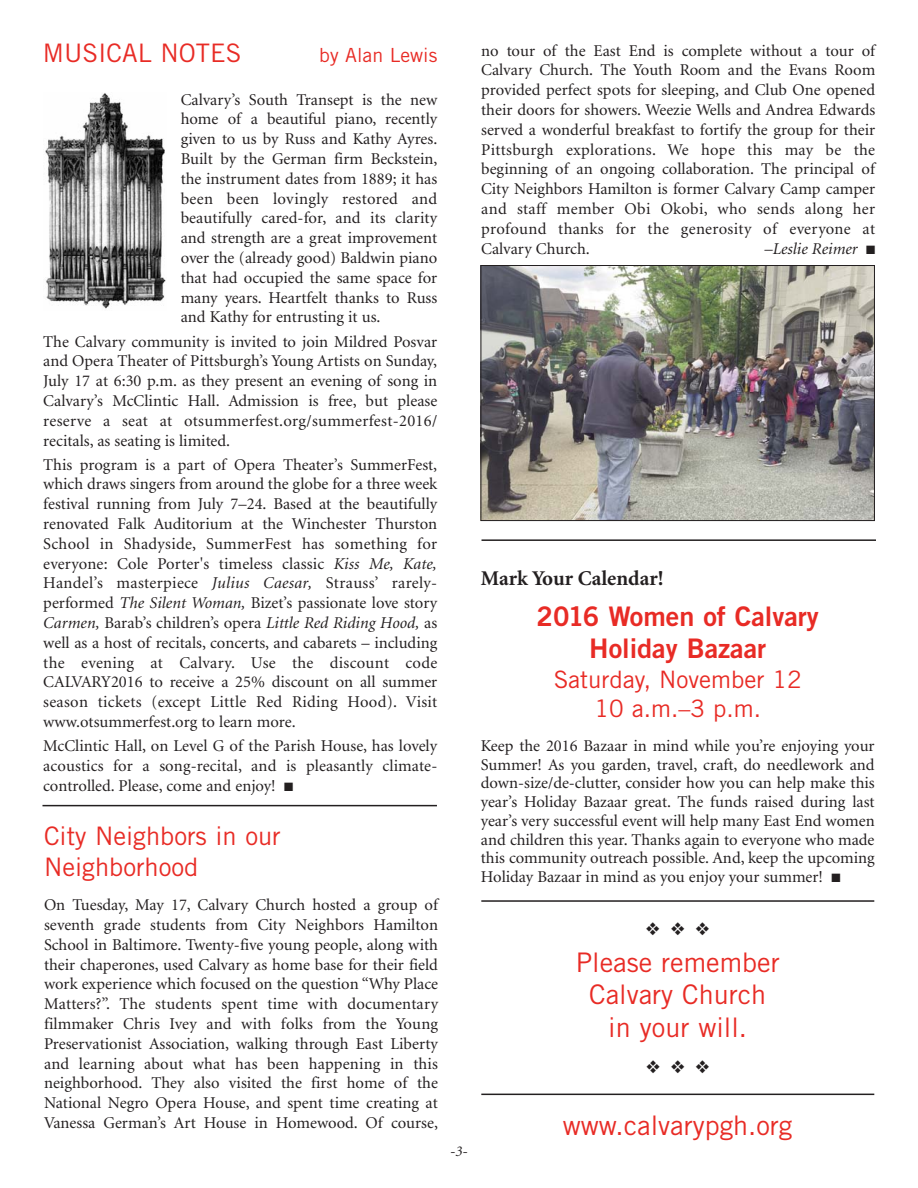
<style>
.page{position:relative;width:918px;height:1188px;background:#fff}
.page>*{position:absolute;margin:0;border:0;box-sizing:border-box;transform-origin:0 0}
.t1{font:27px/32.4px "Trade Gothic";color:#e82b25;text-align:center}
.t2{font:27px/32.4px "Trade Gothic Bold Two";color:#e82b25;text-align:center}
.t3{font:25.5px/30.6px "Trade Gothic";color:#e82b25}
.t4{font:24px/28.8px "Trade Gothic";color:#e82b25;text-align:center}
.t5{font:700 21px "Minion";color:#231f20}
.t6{font:19.5px "Trade Gothic";color:#e82b25}
.t7{font:18px "Zapf Dingbats ITC";color:#231f20}
.t8{font:16.5px/19.8px "Minion";color:#231f20;text-align:justify}
.t9{font:italic 16.5px "Minion";color:#231f20}
.t10{font:italic 15px "Minion";color:#231f20}
.s1{font-style:italic}
</style>
<div class="page">
<img style="left:45px;top:93px;width:121px;height:216px">
<hr style="left:481px;top:900px;width:393px;height:2px;background:#231f20">
<hr style="left:42px;top:805px;width:395px;height:1px;background:#231f20">
<hr style="left:482px;top:539px;width:394px;height:2px;background:#231f20">
<img style="left:483px;top:267px;width:390px;height:252px">
<div style="left:481px;top:265px;width:394px;height:256px;border:1px solid #231f20"></div>
<hr style="left:481px;top:1094px;width:393px;height:1px;background:#231f20">
<h2 class="t3" style="left:43px;top:40px;width:200px">MUSICAL NOTES</h2>
<p class="t6" style="left:319px;top:48px;width:120px">by Alan Lewis</p>
<p class="t8" style="left:181px;top:91px;width:258px">Calvary’s South Transept is the new home of a beautiful piano, recently given to us by Russ and Kathy Ayres.<br>Built by the German firm Beckstein, the instrument dates from 1889; it has been been lovingly restored and beautifully cared-for, and its clarity and strength are a great improvement over the (already good) Baldwin piano that had occupied the same space for many years. Heartfelt thanks to Russ and Kathy for entrusting it us.</p>
<p class="t8" style="left:43px;top:333px;width:396px">The Calvary community is invited to join Mildred Posvar and Opera Theater of Pittsburgh’s Young Artists on Sunday, July 17 at 6:30 p.m. as they present an evening of song in Calvary’s McClintic Hall. Admission is free, but please reserve a seat at otsummerfest.org/summerfest-2016/ recitals, as seating is limited.</p>
<p class="t8" style="left:43px;top:456px;width:396px">This program is a part of Opera Theater’s SummerFest, which draws singers from around the globe for a three week festival running from July 7–24. Based at the beautifully renovated Falk Auditorium at the Winchester Thurston School in Shadyside, SummerFest has something for everyone: Cole Porter's timeless classic <span class="s1">Kiss Me, Kate, </span>Handel’s masterpiece <span class="s1">Julius Caesar,</span> Strauss’ rarely&shy;performed <span class="s1">The Silent Woman,</span> Bizet’s passionate love story <span class="s1">Carmen,</span> Barab’s children’s opera <span class="s1">Little Red Riding Hood,</span> as well as a host of recitals, concerts, and cabarets – including the evening at Calvary. Use the discount code CALVARY2016 to receive a 25% discount on all summer season tickets (except Little Red Riding Hood). Visit www.otsummerfest.org to learn more.</p>
<p class="t8" style="left:43px;top:737px;width:396px">McClintic Hall, on Level G of the Parish House, has lovely acoustics for a song-recital, and is pleasantly climate&shy;controlled. Please, come and enjoy! ■</p>
<h2 class="t3" style="left:44px;top:823px;width:238px">City Neighbors in our<br>Neighborhood</h2>
<p class="t8" style="left:44px;top:897px;width:396px">On Tuesday, May 17, Calvary Church hosted a group of seventh grade students from City Neighbors Hamilton School in Baltimore. Twenty-five young people, along with their chaperones, used Calvary as home base for their field work experience which focused on the question “Why Place Matters?”. The students spent time with documentary filmmaker Chris Ivey and with folks from the Young Preservationist Association, walking through East Liberty and learning about what has been happening in this neighborhood. They also visited the first home of the National Negro Opera House, and spent time creating at Vanessa German’s Art House in Homewood. Of course,</p>
<p class="t10" style="left:450px;top:1145px;width:19px">-3-</p>
<p class="t8" style="left:481px;top:42px;width:396px">no tour of the East End is complete without a tour of Calvary Church. The Youth Room and the Evans Room provided perfect spots for sleeping, and Club One opened their doors for showers. Weezie Wells and Andrea Edwards served a wonderful breakfast to fortify the group for their Pittsburgh explorations. We hope this may be the beginning of an ongoing collaboration. The principal of City Neighbors Hamilton is former Calvary Camp camper and staff member Obi Okobi, who sends along her profound thanks for the generosity of everyone at Calvary Church.</p>
<p class="t9" style="left:765px;top:242px;width:112px">–Leslie Reimer ■</p>
<p class="t5" style="left:481px;top:570px;width:184px">Mark Your Calendar!</p>
<h1 class="t2" style="left:537px;top:602px;width:284px">2016 Women of Calvary<br>Holiday Bazaar</h1>
<h3 class="t4" style="left:554px;top:667px;width:250px">Saturday, November 12<br>10 a.m.–3 p.m.</h3>
<p class="t8" style="left:481px;top:738px;width:395px;line-height:18.8px">Keep the 2016 Bazaar in mind while you’re enjoying your Summer! As you garden, travel, craft, do needlework and down-size/de-clutter, consider how you can help make this year’s Holiday Bazaar great. The funds raised during last year’s very successful event will help many East End women and children this year. Thanks again to everyone who made this community outreach possible. And, keep the upcoming Holiday Bazaar in mind as you enjoy your summer! ■</p>
<p class="t7" style="left:646px;top:923px;width:65px">❖ ❖ ❖</p>
<h1 class="t1" style="left:576px;top:948px;width:205px">Please remember<br>Calvary Church in your will.</h1>
<p class="t7" style="left:646px;top:1060px;width:65px">❖ ❖ ❖</p>
<h1 class="t1" style="left:563px;top:1112px;width:231px">www.calvarypgh.org</h1>
</div>
